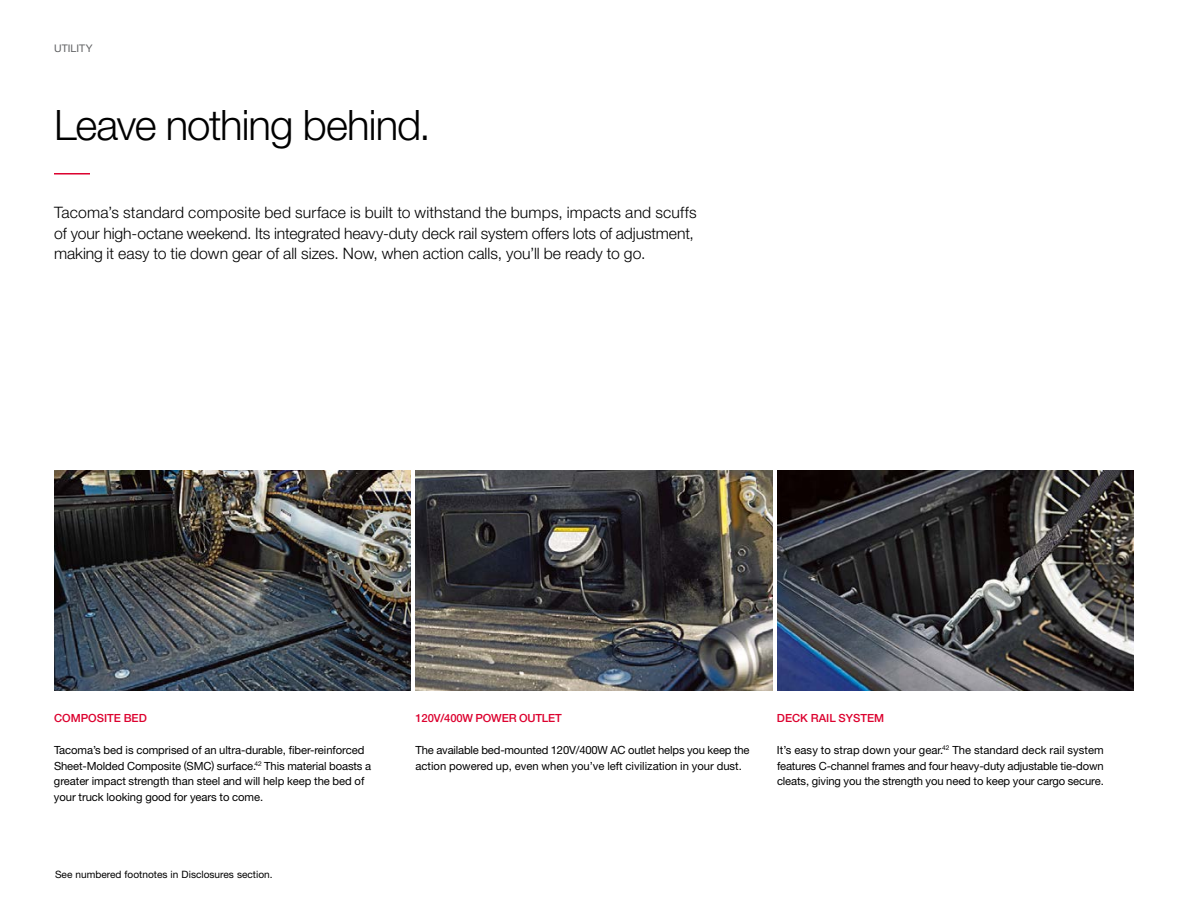
<style>
.page{position:relative;width:1188px;height:918px;background:#fff}
.page>*{position:absolute;margin:0;border:0;box-sizing:border-box;transform-origin:0 0}
.t1{font:300 42px "Helvetica Neue LT Std";letter-spacing:-.025em;color:#000}
.t2{font:300 15.75px/20.2px "Helvetica Neue LT Std";color:#000}
.t3{font:11.25px/15.8px "Helvetica Neue LT Std";letter-spacing:-.005em;color:#000}
.t4{font:500 11.25px "Helvetica Neue LT Std";color:#dc002e}
.t5{font:10.5px "Helvetica Neue LT Std";letter-spacing:.005em;color:#5f6062}
.t6{font:10.2px "Helvetica Neue LT Std";color:#000}
</style>
<div class="page">
<img style="left:54px;top:470px;width:357px;height:221px">
<img style="left:416px;top:470px;width:356px;height:221px">
<img style="left:777px;top:470px;width:357px;height:221px">
<hr style="left:54px;top:173px;width:36px;height:2px;background:#dc002e">
<p class="t5" style="left:54px;top:43px;width:40px">UTILITY</p>
<h1 class="t1" style="left:54px;top:99px;width:378px">Leave nothing behind.</h1>
<p class="t2" style="left:54px;top:202px;width:644px">Tacoma’s standard composite bed surface is built to withstand the bumps, impacts and scuffs of your high-octane weekend. Its integrated heavy-duty deck rail system offers lots of adjustment, making it easy to tie down gear of all sizes. Now, when action calls, you’ll be ready to go.</p>
<p class="t4" style="left:54px;top:712px;width:94px">COMPOSITE BED</p>
<p class="t3" style="left:54px;top:742px;width:319px">Tacoma’s bed is comprised of an ultra-durable, fiber-reinforced Sheet-Molded Composite (SMC) surface.<sup>42</sup> This material boasts a greater impact strength than steel and will help keep the bed of your truck looking good for years to come.</p>
<p class="t6" style="left:55px;top:868px;width:219px">See numbered footnotes in Disclosures section.</p>
<p class="t4" style="left:415px;top:712px;width:148px">120V/400W POWER OUTLET</p>
<p class="t3" style="left:415px;top:742px;width:336px">The available bed-mounted 120V/400W AC outlet helps you keep the action powered up, even when you’ve left civilization in your dust.</p>
<p class="t4" style="left:777px;top:712px;width:109px">DECK RAIL SYSTEM</p>
<p class="t3" style="left:777px;top:742px;width:328px;text-align:justify">It’s easy to strap down your gear.<sup>42</sup> The standard deck rail system features C-channel frames and four heavy-duty adjustable tie-down cleats, giving you the strength you need to keep your cargo secure.</p>
</div>
